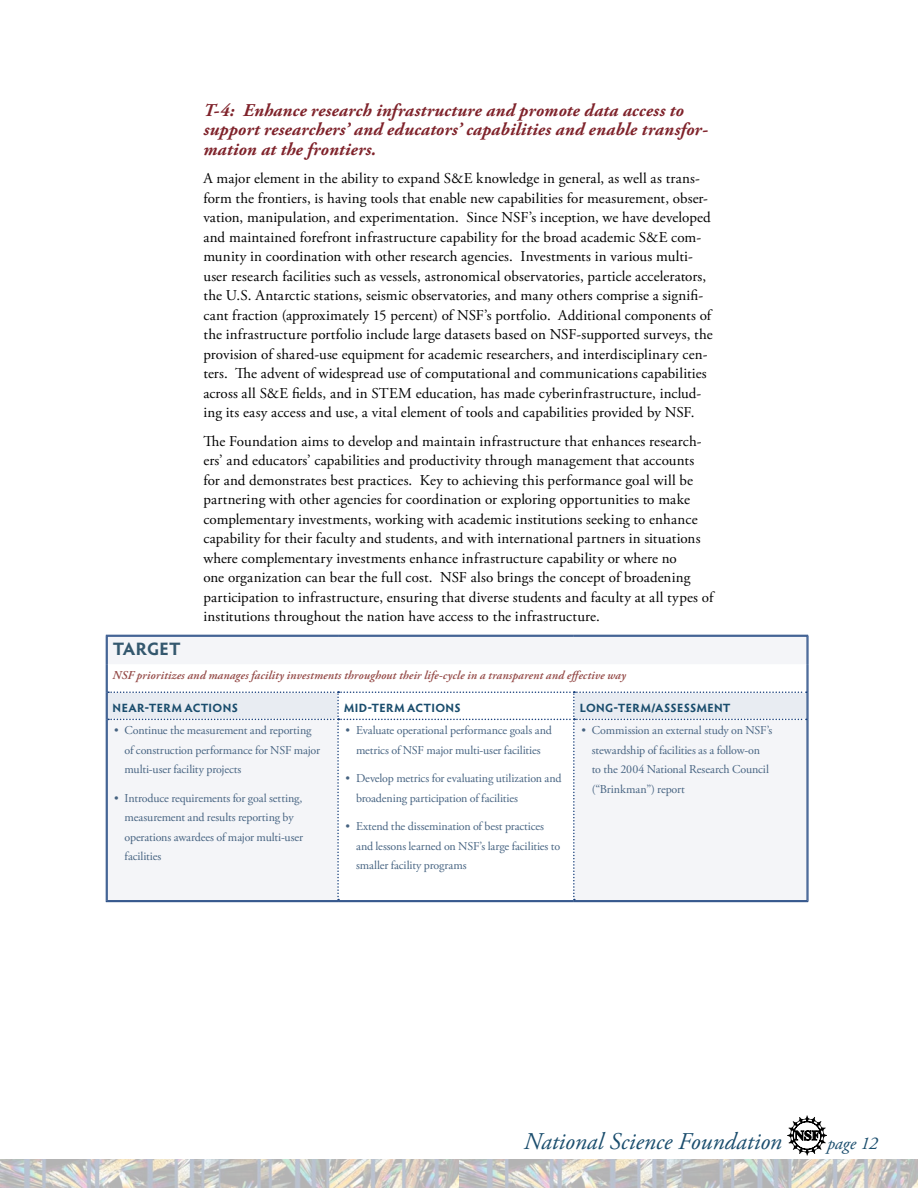
<style>
.page{position:relative;width:918px;height:1188px;background:#fff}
.page>*{position:absolute;margin:0;border:0;box-sizing:border-box;transform-origin:0 0}
.t1{font:italic 24px "Adobe Garamond Pro";color:#1a4d6d}
.t2{font:italic 700 18px/19.5px "Adobe Garamond Pro";letter-spacing:.01em;color:#7f232b}
.t3{font:italic 18px "Adobe Garamond Pro";letter-spacing:-.005em;color:#1a4d6d}
.t4{font:700 18px "Hypatia Sans Pro";color:#34586e}
.t5{font:15px/19.5px "Adobe Garamond Pro";letter-spacing:.01em;color:#000}
.t6{font:12px/19.5px "Adobe Garamond Pro";letter-spacing:-.01em;color:#466381}
.t7{font:italic 600 12px "Adobe Garamond Pro";letter-spacing:.01em;color:#934845}
.t8{font:700 12px "Hypatia Sans Pro";letter-spacing:.04em;color:#1a4d6d}
</style>
<div class="page">
<img style="left:0;top:1159px;width:918px;height:29px">
<svg style="left:787px;top:1116px;width:40px;height:39px"></svg>
<hr style="left:106px;top:719px;width:1px;height:183px;background:#173f7c">
<hr style="left:808px;top:719px;width:1px;height:183px;background:#173f7c">
<hr style="left:107px;top:900px;width:231px;height:1px;background:#173f7c">
<hr style="left:106px;top:901px;width:232px;height:1px;background:#173f7c">
<hr style="left:574px;top:900px;width:233px;height:1px;background:#173f7c">
<hr style="left:574px;top:901px;width:234px;height:1px;background:#173f7c">
<hr style="left:338px;top:900px;width:236px;height:1px;background:#173f7c">
<hr style="left:338px;top:901px;width:236px;height:1px;background:#173f7c">
<hr style="left:106px;top:635px;width:232px;height:1px;background:#173f7c">
<hr style="left:338px;top:635px;width:236px;height:1px;background:#173f7c">
<hr style="left:574px;top:635px;width:234px;height:1px;background:#173f7c">
<svg style="left:106px;top:636px;width:703px;height:264px"></svg>
<p class="t2" style="left:203px;top:101px;width:506px">T-4: Enhance research infrastructure and promote data access to support researchers’ and educators’ capabilities and enable transfor&shy;mation at the frontiers.</p>
<p class="t5" style="left:203px;top:169px;width:511px">A major element in the ability to expand S&amp;E knowledge in general, as well as trans&shy;form the frontiers, is having tools that enable new capabilities for measurement, obser&shy;vation, manipulation, and experimentation. Since NSF’s inception, we have developed and maintained forefront infrastructure capability for the broad academic S&amp;E com&shy;munity in coordination with other research agencies. Investments in various multi&shy;user research facilities such as vessels, astronomical observatories, particle accelerators, the U.S. Antarctic stations, seismic observatories, and many others comprise a signifi&shy;cant fraction (approximately 15 percent) of NSF’s portfolio. Additional components of the infrastructure portfolio include large datasets based on NSF-supported surveys, the provision of shared-use equipment for academic researchers, and interdisciplinary cen&shy;ters. The advent of widespread use of computational and communications capabilities across all S&amp;E fields, and in STEM education, has made cyberinfrastructure, includ&shy;ing its easy access and use, a vital element of tools and capabilities provided by NSF.</p>
<p class="t5" style="left:203px;top:432px;width:511px">The Foundation aims to develop and maintain infrastructure that enhances research&shy;ers’ and educators’ capabilities and productivity through management that accounts for and demonstrates best practices. Key to achieving this performance goal will be partnering with other agencies for coordination or exploring opportunities to make complementary investments, working with academic institutions seeking to enhance capability for their faculty and students, and with international partners in situations where complementary investments enhance infrastructure capability or where no<br>one organization can bear the full cost. NSF also brings the concept of broadening participation to infrastructure, ensuring that diverse students and faculty at all types of institutions throughout the nation have access to the infrastructure.</p>
<p class="t4" style="left:113px;top:636px;width:23px">TARGET</p>
<p class="t7" style="left:113px;top:668px;width:515px">NSF prioritizes and manages facility investments throughout their life-cycle in a transparent and effective way</p>
<p class="t8" style="left:113px;top:699px;width:18px">NEAR</p>
<p class="t8" style="left:145px;top:699px;width:13px">-TERM</p>
<p class="t8" style="left:184px;top:699px;width:17px">ACTIONS</p>
<p class="t8" style="left:344px;top:699px;width:37px">MID-TERM</p>
<p class="t8" style="left:407px;top:699px;width:9px">ACTIONS</p>
<p class="t8" style="left:580px;top:699px;width:16px">LONG</p>
<p class="t8" style="left:614px;top:699px;width:13px">-TERM</p>
<p class="t8" style="left:651px;top:699px;width:21px">/ASSESSMENT</p>
<p class="t6" style="left:125px;top:721px;width:197px;text-indent:-10px">• Continue the measurement and reporting of construction performance for NSF major multi-user facility projects</p>
<p class="t6" style="left:125px;top:788px;width:180px;text-indent:-10px">• Introduce requirements for goal setting, measurement and results reporting by operations awardees of major multi-user facilities</p>
<p class="t6" style="left:346px;top:721px;width:208px;text-align:center">• Evaluate operational performance goals and metrics of NSF major multi-user facilities</p>
<p class="t6" style="left:356px;top:769px;width:207px;text-indent:-10px">• Develop metrics for evaluating utilization and broadening participation of facilities</p>
<p class="t6" style="left:356px;top:817px;width:206px;text-indent:-10px">• Extend the dissemination of best practices and lessons learned on NSF’s large facilities to smaller facility programs</p>
<p class="t6" style="left:592px;top:721px;width:182px;text-indent:-10px">• Commission an external study on NSF’s stewardship of facilities as a follow-on<br>to the 2004 National Research Council (“Brinkman”) report</p>
<h1 class="t1" style="left:524px;top:1127px;width:260px">National Science Foundation</h1>
<p class="t3" style="left:827px;top:1133px;width:52px">page 12</p>
</div>
